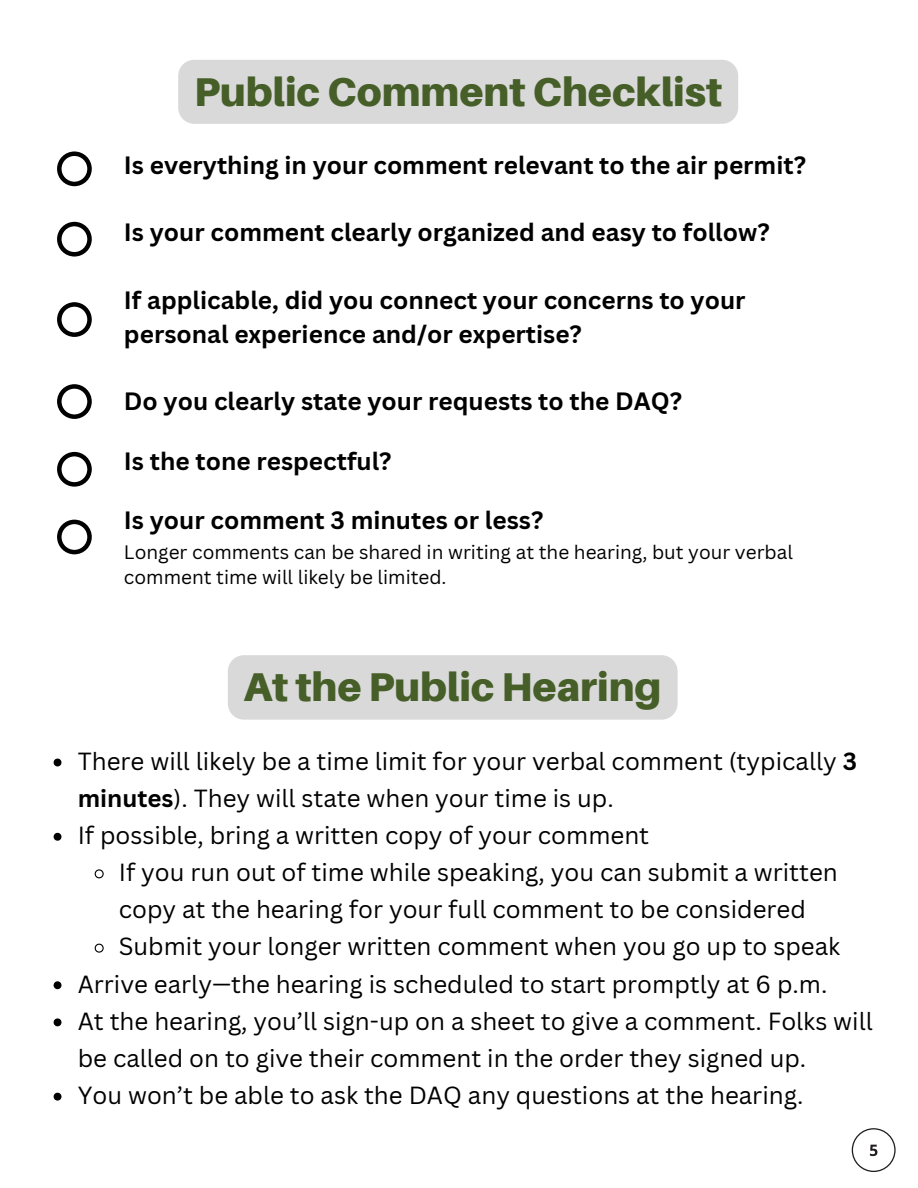
<style>
.page{position:relative;width:918px;height:1188px;background:#fff}
.page>*{position:absolute;margin:0;border:0;box-sizing:border-box;transform-origin:0 0}
.t1{font:900 40.2px "Aileron";color:#465e28}
.t2{font:700 24.45px/33.8px "Canva Sans";color:#000}
.t3{font:24.15px/37.2px "Canva Sans";color:#000}
.t4{font:19.05px/25.8px "Canva Sans";color:#000}
.s1{font-weight:700}
</style>
<div class="page">
<svg style="left:57px;top:151px;width:35px;height:35px"></svg>
<svg style="left:57px;top:222px;width:35px;height:35px"></svg>
<svg style="left:57px;top:302px;width:35px;height:35px"></svg>
<svg style="left:57px;top:384px;width:35px;height:35px"></svg>
<svg style="left:57px;top:452px;width:35px;height:35px"></svg>
<svg style="left:57px;top:520px;width:35px;height:34px"></svg>
<svg style="left:852px;top:1128px;width:44px;height:44px"></svg>
<div style="left:178px;top:60px;width:560px;height:64px;background:#d9d9d9;border-radius:16px"></div>
<svg style="left:54px;top:759px;width:7px;height:7px"></svg>
<svg style="left:54px;top:833px;width:7px;height:8px"></svg>
<svg style="left:94px;top:869px;width:10px;height:10px"></svg>
<svg style="left:94px;top:943px;width:10px;height:10px"></svg>
<svg style="left:54px;top:981px;width:7px;height:8px"></svg>
<svg style="left:54px;top:1018px;width:7px;height:8px"></svg>
<svg style="left:54px;top:1093px;width:7px;height:8px"></svg>
<div style="left:228px;top:655px;width:450px;height:65px;background:#d9d9d9"></div>
<p class="t1" style="left:194px;top:67px;width:529px">Public Comment Checklist</p>
<h1 class="t2" style="left:124px;top:147px;width:684px">Is everything in your comment relevant to the air permit?</h1>
<h2 class="t2" style="left:124px;top:215px;width:647px">Is your comment clearly organized and easy to follow?</h2>
<h2 class="t2" style="left:124px;top:282px;width:623px">If applicable, did you connect your concerns to your personal experience and/or expertise?</h2>
<h2 class="t2" style="left:124px;top:384px;width:560px">Do you clearly state your requests to the DAQ?</h2>
<h2 class="t2" style="left:124px;top:443px;width:269px">Is the tone respectful?</h2>
<h2 class="t2" style="left:124px;top:503px;width:421px">Is your comment 3 minutes or less?</h2>
<p class="t4" style="left:124px;top:538px;width:670px">Longer comments can be shared in writing at the hearing, but your verbal comment time will likely be limited.</p>
<p class="t1" style="left:244px;top:662px;width:419px">At the Public Hearing</p>
<h1 class="t3" style="left:78px;top:742px;width:781px">There will likely be a time limit for your verbal comment (typically <span class="s1">3 minutes</span>). They will state when your time is up.</h1>
<p class="t3" style="left:78px;top:816px;width:573px">If possible, bring a written copy of your comment</p>
<p class="t3" style="left:119px;top:853px;width:721px">If you run out of time while speaking, you can submit a written copy at the hearing for your full comment to be considered</p>
<p class="t3" style="left:119px;top:927px;width:723px">Submit your longer written comment when you go up to speak</p>
<p class="t3" style="left:78px;top:965px;width:751px">Arrive early—the hearing is scheduled to start promptly at 6 p.m.</p>
<p class="t3" style="left:78px;top:1002px;width:797px">At the hearing, you’ll sign-up on a sheet to give a comment. Folks will be called on to give their comment in the order they signed up.</p>
<p class="t3" style="left:78px;top:1076px;width:727px">You won’t be able to ask the DAQ any questions at the hearing.</p>
</div>
